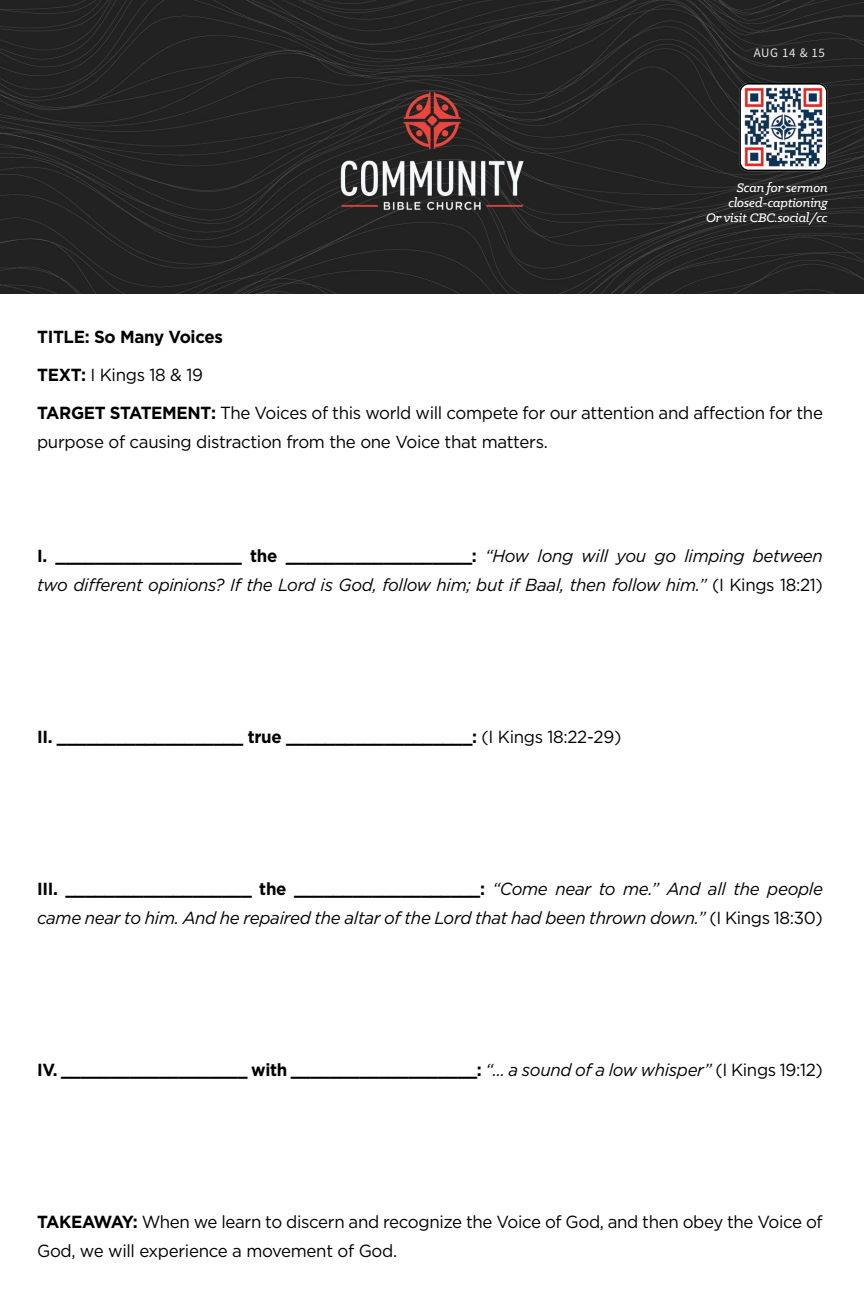
<style>
.page{position:relative;width:864px;height:1296px;background:#fff}
.page>*{position:absolute;margin:0;border:0;box-sizing:border-box;transform-origin:0 0}
.t1{font:italic 17.6px/29px "Gotham";letter-spacing:-.02em;color:#000}
.t2{font:17.6px/38px "Gotham";letter-spacing:-.02em;color:#000}
.t3{font:700 17.6px "Gotham";letter-spacing:-.02em;color:#000}
.t4{font:italic 500 14px/15px "Klinic Slab";letter-spacing:-.01em;color:#fff;text-align:right}
.t5{font:13px "Source Sans Pro";letter-spacing:.05em;color:#e5e6e7}
.s1{font-weight:700}
.s2{font-weight:700;font-style:normal}
.s3{font-style:normal}
.s4{font-weight:400}
.s5{font-weight:400;font-style:italic}
</style>
<div class="page">
<img style="left:0;top:0;width:864px;height:294px">
<img style="left:739px;top:83px;width:89px;height:88px">
<div style="left:739px;top:83px;width:89px;height:88px;border:2px solid #000101;border-radius:9px"></div>
<p class="t5" style="left:754px;top:45px;width:73px">AUG 14 &amp; 15</p>
<p class="t4" style="left:706px;top:180px;width:123px">Scan for sermon closed-captioning<br>Or visit CBC.social/cc</p>
<p class="t2" style="left:37px;top:318px;width:787px"><span class="s1">TITLE: So Many Voices<br>TEXT:</span> I Kings 18 &amp; 19<br><span class="s1">TARGET STATEMENT:</span> The Voices of this world will compete for our attention and affection for the</p>
<p class="t2" style="left:37px;top:423px;width:512px">purpose of causing distraction from the one Voice that matters.</p>
<p class="t1" style="left:37px;top:541px;width:787px"><span class="s2">I. ___________________ the ___________________:</span> “How long will you go limping between two different opinions? If the Lord is God, follow him; but if Baal, then follow him.” <span class="s3">(I Kings 18:21)</span></p>
<p class="t3" style="left:37px;top:726px;width:586px">II. ___________________ true ___________________: <span class="s4">(I Kings 18:22-29)</span></p>
<p class="t1" style="left:37px;top:874px;width:787px"><span class="s2">III. ___________________ the ___________________:</span> “Come near to me.” And all the people came near to him. And he repaired the altar of the Lord that had been thrown down.” <span class="s3">(I Kings 18:30)</span></p>
<p class="t3" style="left:37px;top:1059px;width:787px">IV. ___________________ with ___________________: <span class="s5">“... a sound of a low whisper”</span> <span class="s4">(I Kings 19:12)</span></p>
<p class="t2" style="left:37px;top:1207px;width:787px;line-height:29px"><span class="s1">TAKEAWAY:</span> When we learn to discern and recognize the Voice of God, and then obey the Voice of<br>God, we will experience a movement of God.</p>
</div>
